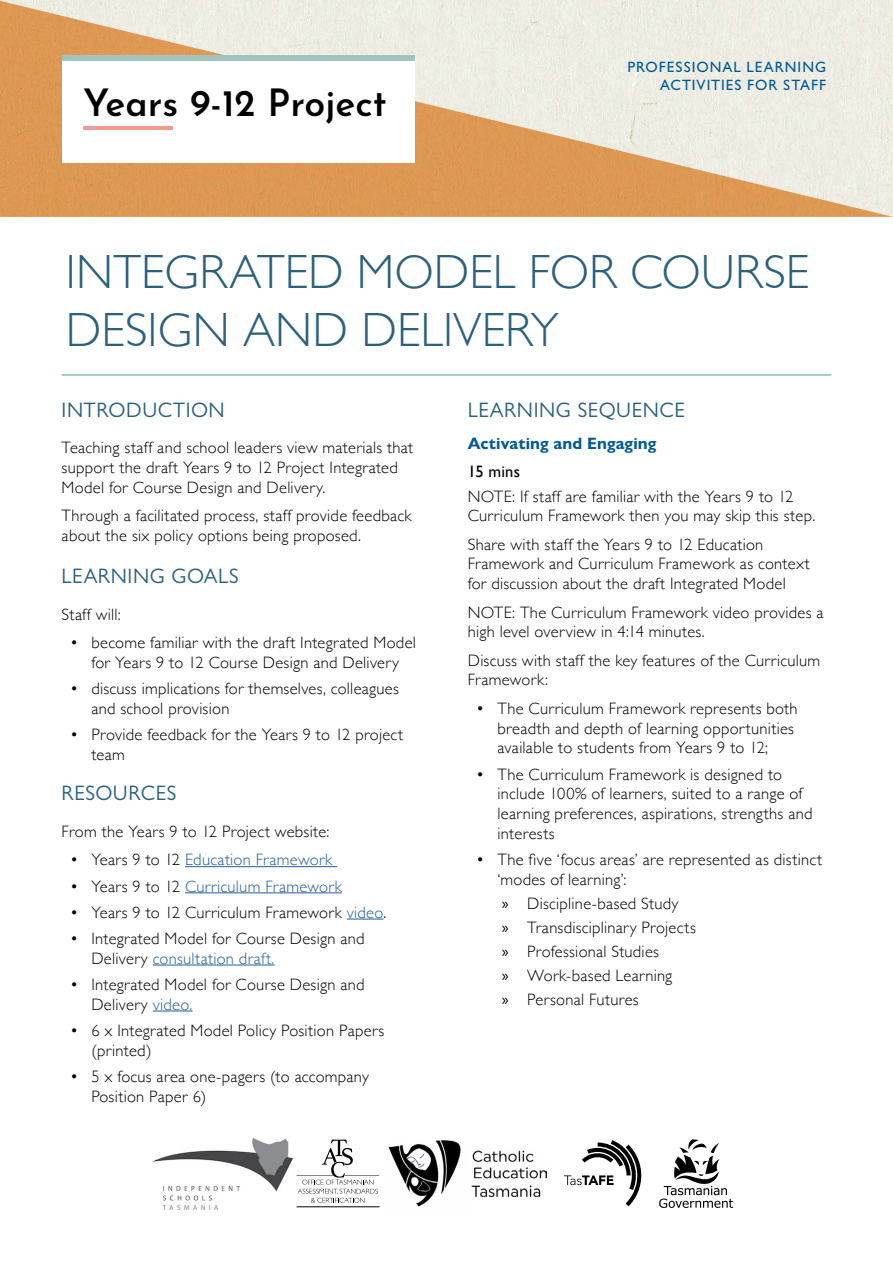
<style>
.page{position:relative;width:893px;height:1263px;background:#fff}
.page>*{position:absolute;margin:0;border:0;box-sizing:border-box;transform-origin:0 0}
.t1{font:300 48px/57.6px "Gill Sans";color:#2b617d}
.t2{font:600 37.5px "Josefin Sans";color:#000}
.t3{font:21px "Gill Sans Nova";letter-spacing:.025em;color:#2b617d}
.t4{font:300 16.5px/19.8px "Gill Sans";letter-spacing:.015em;color:#000}
.t5{font:300 16.5px "Gill Sans";letter-spacing:.015em;color:#215e9e}
.t6{font:700 16.5px "Gill Sans Nova";letter-spacing:.01em;color:#005a96}
.t7{font:16.5px "Gill Sans";letter-spacing:.015em;color:#000}
.t8{font:500 15px/18px "Gill Sans Nova";letter-spacing:.065em;color:#005a96;text-align:right}
.s1{color:#000}
.s2{color:#215e9e}
.s3{font-family:"Myriad Pro";font-weight:400}
</style>
<div class="page">
<svg style="left:0;top:0;width:893px;height:217px;background:#e6c9a7"></svg>
<div style="left:62px;top:55px;width:353px;height:107px;background:#fff"></div>
<div style="left:62px;top:55px;width:353px;height:6px;background:#a3c5c0"></div>
<hr style="left:83px;top:126px;width:90px;height:4px;background:#ec9c91">
<img style="left:388px;top:1141px;width:73px;height:66px">
<img style="left:474px;top:1167px;width:73px;height:12px">
<img style="left:471px;top:1185px;width:70px;height:11px">
<img style="left:472px;top:1150px;width:62px;height:12px">
<img style="left:152px;top:1138px;width:141px;height:71px">
<hr style="left:297px;top:1206px;width:82px;height:1px;background:#000">
<hr style="left:345px;top:1175px;width:34px;height:1px;background:#000">
<svg style="left:297px;top:1139px;width:81px;height:64px"></svg>
<svg style="left:564px;top:1140px;width:77px;height:66px"></svg>
<svg style="left:659px;top:1139px;width:74px;height:69px"></svg>
<hr style="left:185px;top:866px;width:152px;height:1px;background:#215e9e">
<hr style="left:185px;top:892px;width:157px;height:1px;background:#215e9e">
<hr style="left:347px;top:919px;width:37px;height:1px;background:#215e9e">
<hr style="left:153px;top:964px;width:122px;height:1px;background:#215e9e">
<hr style="left:153px;top:1010px;width:40px;height:1px;background:#215e9e">
<hr style="left:62px;top:375px;width:769px;height:1px;background:#489d91">
<h2 class="t2" style="left:83px;top:71px;width:305px">Years 9-12 Project</h2>
<p class="t8" style="left:627px;top:58px;width:200px">PROFESSIONAL LEARNING<br>ACTIVITIES FOR STAFF</p>
<h1 class="t1" style="left:66px;top:241px;width:745px">INTEGRATED MODEL FOR COURSE<br>DESIGN AND DELIVERY</h1>
<p class="t3" style="left:62px;top:397px;width:165px">INTRODUCTION</p>
<p class="t4" style="left:62px;top:437px;width:353px">Teaching staff and school leaders view materials that support the draft Years 9 to 12 Project Integrated<br>Model for Course Design and Delivery.</p>
<p class="t4" style="left:62px;top:505px;width:351px">Through a facilitated process, staff provide feedback about the six policy options being proposed.</p>
<p class="t3" style="left:62px;top:563px;width:179px">LEARNING GOALS</p>
<p class="t4" style="left:62px;top:604px;width:61px">Staff will:</p>
<p class="t4" style="left:70px;top:632px;width:347px;text-align:center">• become familiar with the draft Integrated Model for Years 9 to 12 Course Design and Delivery</p>
<p class="t4" style="left:91px;top:678px;width:309px;text-indent:-21px">• discuss implications for themselves, colleagues and school provision</p>
<p class="t4" style="left:91px;top:724px;width:313px;text-indent:-21px">• Provide feedback for the Years 9 to 12 project team</p>
<p class="t3" style="left:62px;top:780px;width:116px">RESOURCES</p>
<p class="t4" style="left:62px;top:821px;width:269px">From the Years 9 to 12 Project website:</p>
<p class="t5" style="left:70px;top:847px;width:264px"><span class="s1">• Years 9 to 12</span> Education Framework</p>
<p class="t5" style="left:70px;top:873px;width:273px"><span class="s1">• Years 9 to 12</span> Curriculum Framework</p>
<p class="t4" style="left:70px;top:902px;width:318px">• Years 9 to 12 Curriculum Framework <span class="s2">video</span>.</p>
<p class="t4" style="left:91px;top:928px;width:275px;text-indent:-21px">• Integrated Model for Course Design and<br>Delivery <span class="s2">consultation draft.</span></p>
<p class="t4" style="left:91px;top:974px;width:275px;text-indent:-21px">• Integrated Model for Course Design and<br>Delivery <span class="s2">video.</span></p>
<p class="t4" style="left:91px;top:1020px;width:294px;text-indent:-21px">• 6 x Integrated Model Policy Position Papers (printed)</p>
<p class="t4" style="left:91px;top:1066px;width:279px;text-indent:-21px">• 5 x focus area one-pagers (to accompany<br>Position Paper 6)</p>
<p class="t3" style="left:468px;top:397px;width:219px">LEARNING SEQUENCE</p>
<p class="t6" style="left:468px;top:433px;width:190px">Activating and Engaging</p>
<p class="t7" style="left:468px;top:462px;width:54px">15 mins</p>
<p class="t4" style="left:468px;top:485px;width:349px">NOTE: If staff are familiar with the Years 9 to 12<br>Curriculum Framework then you may skip this step.</p>
<p class="t4" style="left:468px;top:533px;width:344px">Share with staff the Years 9 to 12 Education<br>Framework and Curriculum Framework as context for discussion about the draft Integrated Model</p>
<p class="t4" style="left:468px;top:601px;width:357px">NOTE: The Curriculum Framework video provides a high level overview in 4:14 minutes.</p>
<p class="t4" style="left:468px;top:649px;width:354px">Discuss with staff the key features of the Curriculum<br>Framework:</p>
<p class="t4" style="left:497px;top:698px;width:302px;text-indent:-21px">• The Curriculum Framework represents both breadth and depth of learning opportunities available to students from Years 9 to 12;</p>
<p class="t4" style="left:497px;top:763px;width:316px;text-indent:-21px">• The Curriculum Framework is designed to include 100% of learners, suited to a range of learning preferences, aspirations, strengths and interests</p>
<p class="t4" style="left:497px;top:849px;width:326px;text-indent:-21px">• The five ‘focus areas’ are represented as distinct ‘modes of learning’:</p>
<p class="t4" style="left:502px;top:891px;width:196px;line-height:24px"><span class="s3">»</span> Discipline-based Study<br><span class="s3">»</span> Transdisciplinary Projects <span class="s3">»</span> Professional Studies<br><span class="s3">»</span> Work-based Learning<br><span class="s3">»</span> Personal Futures</p>
</div>
